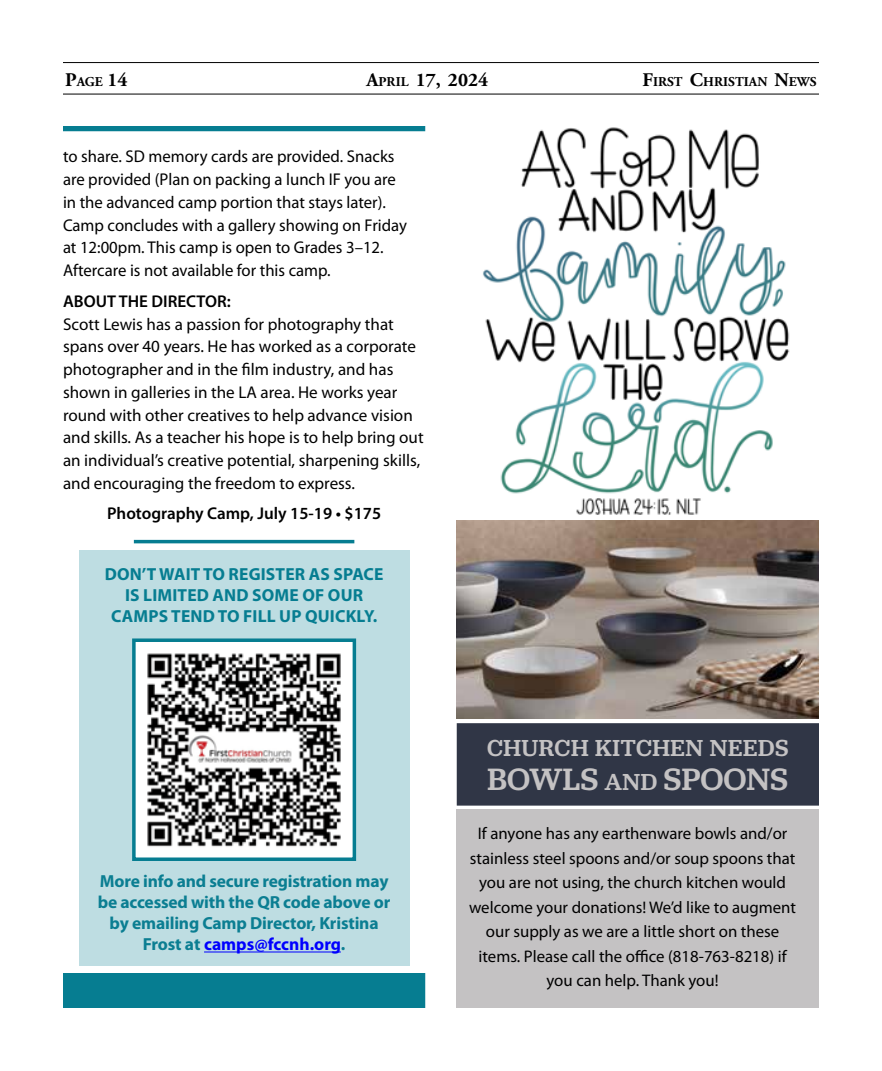
<style>
.page{position:relative;width:882px;height:1071px;background:#fff}
.page>*{position:absolute;margin:0;border:0;box-sizing:border-box;transform-origin:0 0}
.t1{font:500 32.2px "Jubilat";color:#c4c2c3}
.t2{font:500 24.15px "Jubilat";letter-spacing:.02em;color:#c4c2c3}
.t3{font:700 19.25px "Adobe Garamond Pro";letter-spacing:.005em;color:#000}
.t4{font:700 17.5px/21px "Myriad Pro";letter-spacing:-.01em;color:#0b7e92;text-align:center}
.t5{font:700 17.5px/21px "Myriad Pro";letter-spacing:.01em;color:#067d91;text-align:center}
.t6{font:17.15px/22.8px "Myriad Pro";color:#000}
.t7{font:600 17.15px "Myriad Pro";color:#000}
.t8{font:16.8px/24.5px "Myriad Pro";color:#000;text-align:center}
.t9{font:700 13.47px "Adobe Garamond Pro";letter-spacing:.005em;color:#000}
.s1{font-size:13.47px}
.s2{font-size:19.25px}
.s3{color:#00f}
.s4{font-size:24.15px}
</style>
<div class="page">
<hr style="left:63px;top:94px;width:756px;height:1px;background:#000">
<hr style="left:63px;top:62px;width:756px;height:1px;background:#000">
<img style="left:483px;top:127px;width:307px;height:388px">
<div style="left:79px;top:550px;width:331px;height:416px;background:#bedde2"></div>
<div style="left:63px;top:126px;width:362px;height:5px;background:#067d91"></div>
<div style="left:63px;top:973px;width:362px;height:35px;background:#067d91"></div>
<hr style="left:134px;top:540px;width:220px;height:3px;background:#067d91">
<hr style="left:204px;top:952px;width:137px;height:1px;background:#00f">
<div style="left:134px;top:640px;width:220px;height:219px;background:#fff"></div>
<img style="left:147px;top:653px;width:194px;height:194px">
<div style="left:132px;top:638px;width:224px;height:223px;border:4px solid #067d91"></div>
<div style="left:457px;top:810px;width:362px;height:198px;background:#c4c2c3"></div>
<img style="left:457px;top:520px;width:362px;height:198px">
<div style="left:457px;top:723px;width:362px;height:83px;background:#303646"></div>
<p class="t3" style="left:65px;top:68px;width:64px">P<span class="s1">AGE</span> 14</p>
<p class="t3" style="left:366px;top:68px;width:123px">A<span class="s1">PRIL</span> 17, 2024</p>
<p class="t9" style="left:642px;top:73px;width:176px"><span class="s2">F</span>IRST <span class="s2">C</span>HRISTIAN <span class="s2">N</span>EWS</p>
<p class="t6" style="left:63px;top:145px;width:346px">to share. SD memory cards are provided. Snacks are provided (Plan on packing a lunch IF you are in the advanced camp portion that stays later).<br>Camp concludes with a gallery showing on Friday at 12:00pm. This camp is open to Grades 3–12.<br>Aftercare is not available for this camp.</p>
<p class="t7" style="left:63px;top:290px;width:169px">ABOUT THE DIRECTOR:</p>
<p class="t6" style="left:63px;top:312px;width:362px">Scott Lewis has a passion for photography that spans over 40 years. He has worked as a corporate photographer and in the film industry, and has shown in galleries in the LA area. He works year round with other creatives to help advance vision and skills. As a teacher his hope is to help bring out an individual’s creative potential, sharpening skills, and encouraging the freedom to express.</p>
<p class="t7" style="left:107px;top:503px;width:276px">Photography Camp, July 15-19 • $175</p>
<p class="t5" style="left:105px;top:563px;width:280px">DON’T WAIT TO REGISTER AS SPACE<br>IS LIMITED AND SOME OF OUR<br>CAMPS TEND TO FILL UP QUICKLY.</p>
<p class="t4" style="left:98px;top:870px;width:294px">More info and secure registration may be accessed with the QR code above or by emailing Camp Director, Kristina Frost at <span class="s3">camps@fccnh.org</span>.</p>
<h2 class="t2" style="left:487px;top:732px;width:303px">CHURCH KITCHEN NEEDS</h2>
<h1 class="t1" style="left:488px;top:758px;width:302px">BOWLS <span class="s4">AND</span> SPOONS</h1>
<p class="t8" style="left:469px;top:821px;width:328px">If anyone has any earthenware bowls and/or stainless steel spoons and/or soup spoons that you are not using, the church kitchen would welcome your donations! We’d like to augment our supply as we are a little short on these items. Please call the office (818-763-8218) if you can help. Thank you!</p>
</div>
